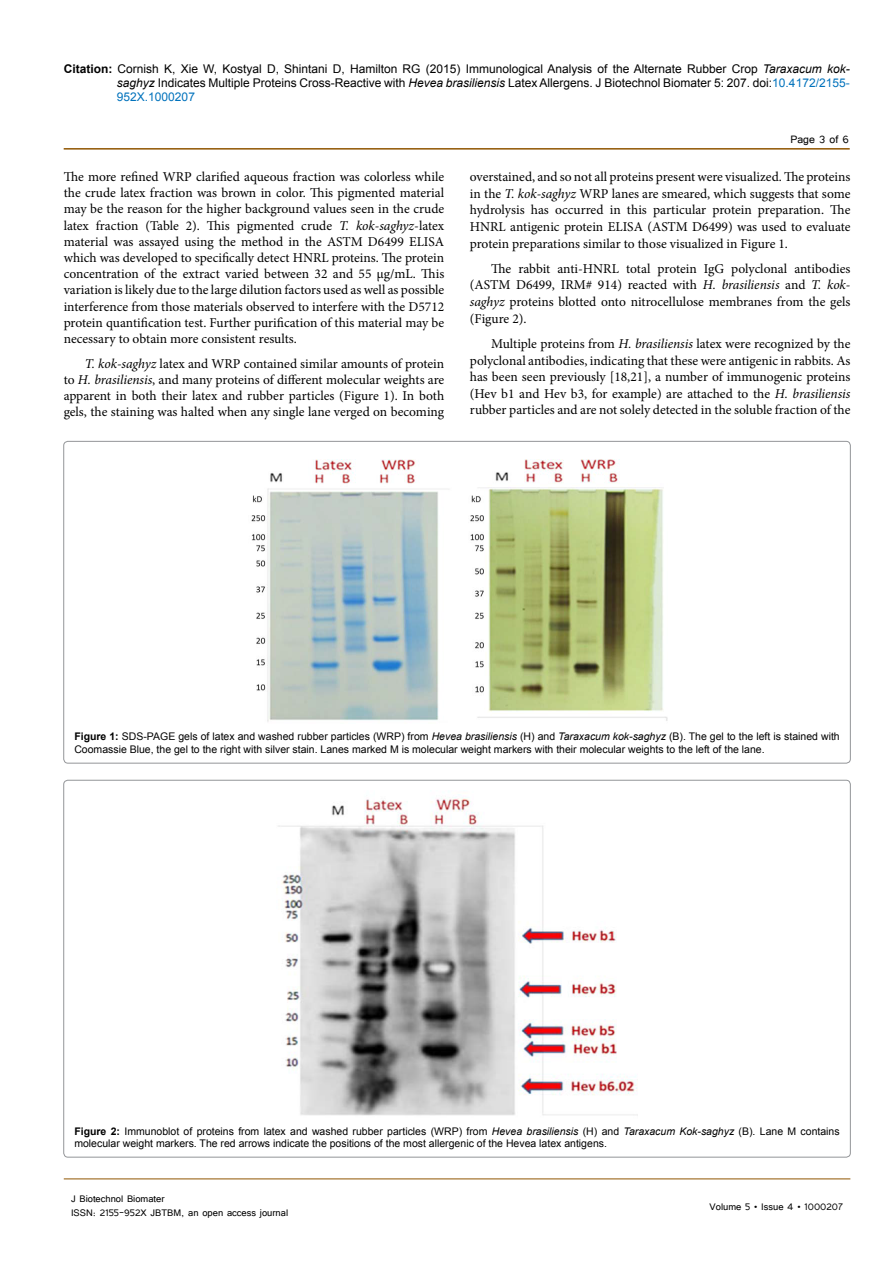
<style>
.page{position:relative;width:893px;height:1263px;background:#fff}
.page>*{position:absolute;margin:0;border:0;box-sizing:border-box;transform-origin:0 0}
.t1{font:13.5px/16.2px "Minion Pro";color:#000;text-align:justify}
.t2{font:13.5px "Tunga";color:#000}
.t3{font:12px/14.4px "Arial";color:#000;text-align:justify}
.t4{font:12px/14.4px "Tunga";color:#000}
.t5{font:10.5px/12.6px "Arial";color:#000}
.s1{font-weight:700}
.s2{font-style:italic}
.s3{color:#0072bc}
</style>
<div class="page">
<hr style="left:64px;top:148px;width:786px;height:2px;background:#905501">
<hr style="left:64px;top:1179px;width:786px;height:1px;background:#905501">
<img style="left:251px;top:459px;width:417px;height:263px">
<img style="left:278px;top:794px;width:360px;height:322px">
<p class="t3" style="left:117px;top:61px;width:734px;text-indent:-53px"><span class="s1">Citation:</span> Cornish K, Xie W, Kostyal D, Shintani D, Hamilton RG (2015) Immunological Analysis of the Alternate Rubber Crop <span class="s2">Taraxacum kok&shy;saghyz</span> Indicates Multiple Proteins Cross-Reactive with <span class="s2">Hevea brasiliensis</span> Latex Allergens. J Biotechnol Biomater 5: 207. doi:<span class="s3">10.4172/2155- 952X.1000207</span></p>
<p class="t2" style="left:790px;top:131px;width:60px">Page 3 of 6</p>
<p class="t1" style="left:64px;top:169px;width:382px">The more refined WRP clarified aqueous fraction was colorless while the crude latex fraction was brown in color. This pigmented material may be the reason for the higher background values seen in the crude latex fraction (Table 2). This pigmented crude <span class="s2">T. kok-saghyz</span>-latex material was assayed using the method in the ASTM D6499 ELISA which was developed to specifically detect HNRL proteins. The protein concentration of the extract varied between 32 and 55 µg/mL. This variation is likely due to the large dilution factors used as well as possible interference from those materials observed to interfere with the D5712 protein quantification test. Further purification of this material may be necessary to obtain more consistent results.</p>
<p class="t1" style="left:64px;top:355px;width:382px;text-indent:21px"><span class="s2">T. kok-saghyz</span> latex and WRP contained similar amounts of protein to <span class="s2">H. brasiliensis</span>, and many proteins of different molecular weights are apparent in both their latex and rubber particles (Figure 1). In both gels, the staining was halted when any single lane verged on becoming</p>
<p class="t1" style="left:470px;top:168px;width:382px;line-height:16.6px">overstained, and so not all proteins present were visualized. The proteins in the <span class="s2">T. kok-saghyz</span> WRP lanes are smeared, which suggests that some hydrolysis has occurred in this particular protein preparation. The HNRL antigenic protein ELISA (ASTM D6499) was used to evaluate protein preparations similar to those visualized in Figure 1.</p>
<p class="t1" style="left:470px;top:260px;width:382px;line-height:16.6px;text-indent:21px">The rabbit anti-HNRL total protein IgG polyclonal antibodies (ASTM D6499, IRM# 914) reacted with <span class="s2">H. brasiliensis</span> and <span class="s2">T. kok&shy;saghyz</span> proteins blotted onto nitrocellulose membranes from the gels (Figure 2).</p>
<p class="t1" style="left:470px;top:335px;width:382px;line-height:16.6px;text-indent:21px">Multiple proteins from <span class="s2">H. brasiliensis</span> latex were recognized by the polyclonal antibodies, indicating that these were antigenic in rabbits. As has been seen previously [18,21], a number of immunogenic proteins (Hev b1 and Hev b3, for example) are attached to the <span class="s2">H. brasiliensis </span>rubber particles and are not solely detected in the soluble fraction of the</p>
<p class="t5" style="left:74px;top:730px;width:767px"><span class="s1">Figure 1:</span> SDS-PAGE gels of latex and washed rubber particles (WRP) from <span class="s2">Hevea brasiliensis</span> (H) and <span class="s2">Taraxacum kok-saghyz</span> (B). The gel to the left is stained with<br>Coomassie Blue, the gel to the right with silver stain. Lanes marked M is molecular weight markers with their molecular weights to the left of the lane.</p>
<p class="t5" style="left:74px;top:1125px;width:767px"><span class="s1">Figure 2:</span> Immunoblot of proteins from latex and washed rubber particles (WRP) from <span class="s2">Hevea brasiliensis</span> (H) and <span class="s2">Taraxacum Kok-saghyz</span> (B). Lane M contains molecular weight markers. The red arrows indicate the positions of the most allergenic of the Hevea latex antigens.</p>
<p class="t4" style="left:71px;top:1190px;width:219px">J Biotechnol Biomater<br>ISSN: 2155-952X JBTBM, an open access journal</p>
<p class="t4" style="left:710px;top:1199px;width:135px">Volume 5 • Issue 4 • 1000207</p>
</div>
